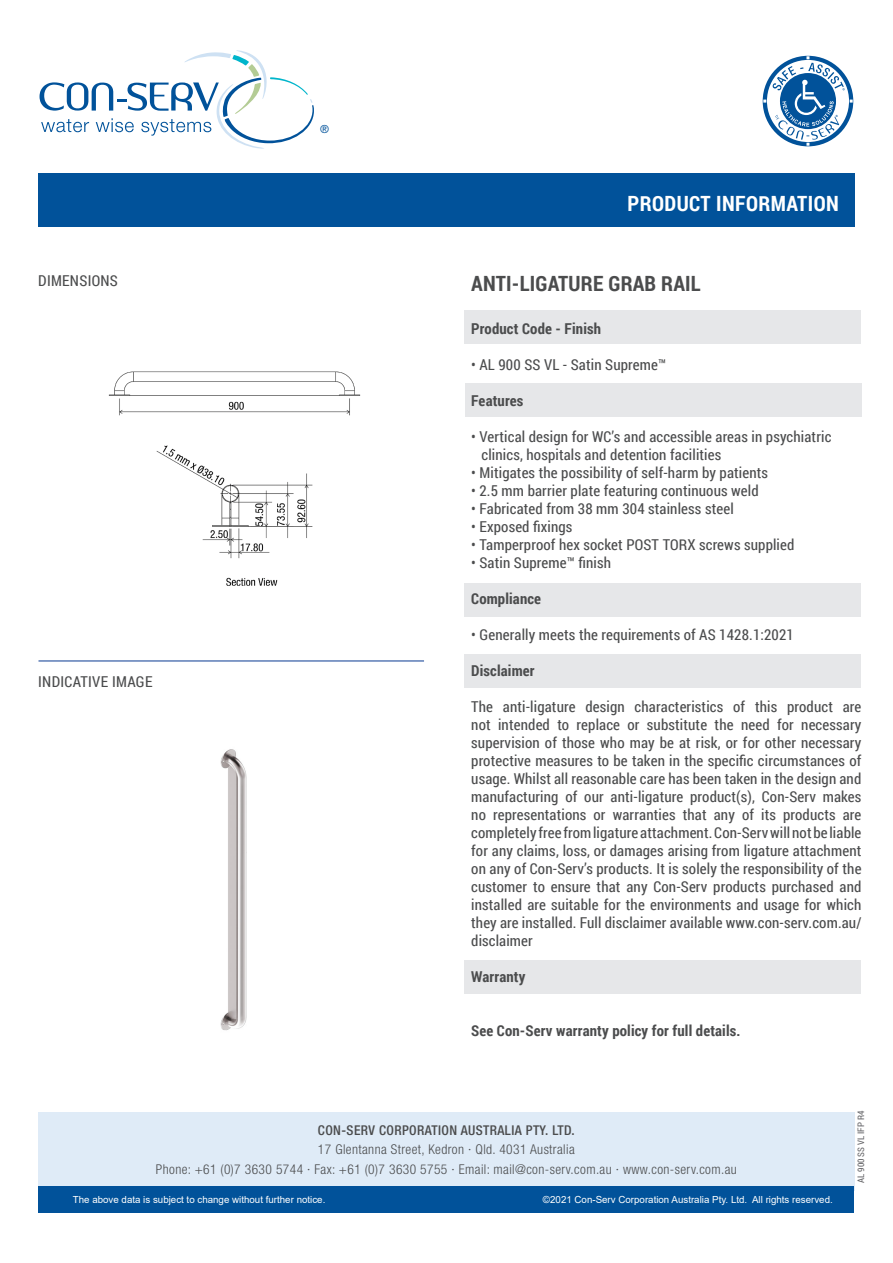
<style>
.page{position:relative;width:893px;height:1263px;background:#fff}
.page>*{position:absolute;margin:0;border:0;box-sizing:border-box;transform-origin:0 0}
.t1{font:700 21px "Roboto Condensed";letter-spacing:.01em;color:#4b4c4d}
.t2{font:700 21px "Roboto Condensed";letter-spacing:.02em;color:#fff}
.t3{font:15px/18px "Roboto Condensed";letter-spacing:.01em;color:#4b4c4d;text-align:justify}
.t4{font:700 15px "Roboto Condensed";letter-spacing:.01em;color:#4b4c4d}
.t5{font:300 condensed 13.5px/19.5px "Helvetica Neue";letter-spacing:.03em;color:#4b4c4d;text-align:center}
.t6{font:500 condensed 13.5px "Helvetica Neue";letter-spacing:.03em;color:#4b4c4d}
.t7{font:condensed 11.25px "Helvetica Neue";color:#01529a}
.t8{font:9.75px "Arial";color:#fff}
.t9{font:9px "Roboto Condensed";color:#636366}
</style>
<div class="page">
<svg style="left:40px;top:50px;width:274px;height:99px"></svg>
<div style="left:38px;top:1112px;width:817px;height:78px;background:#dfebf7"></div>
<div style="left:38px;top:1186px;width:816px;height:27px;background:#01529a"></div>
<svg style="left:763px;top:56px;width:90px;height:90px"></svg>
<div style="left:465px;top:654px;width:396px;height:33px;background:#e6e7e9"></div>
<div style="left:465px;top:960px;width:396px;height:33px;background:#e6e7e9"></div>
<div style="left:465px;top:384px;width:396px;height:33px;background:#e6e7e9"></div>
<div style="left:465px;top:311px;width:396px;height:33px;background:#e6e7e9"></div>
<div style="left:465px;top:583px;width:396px;height:33px;background:#e6e7e9"></div>
<div style="left:39px;top:173px;width:816px;height:53px;background:#01529a"></div>
<hr style="left:39px;top:660px;width:385px;height:2px;background:#5a7bb6">
<img style="left:108px;top:371px;width:253px;height:215px">
<img style="left:220px;top:749px;width:27px;height:282px">
<p class="t3" style="left:38px;top:271px;width:81px">DIMENSIONS</p>
<p class="t3" style="left:38px;top:672px;width:116px">INDICATIVE IMAGE</p>
<p class="t7" style="left:320px;top:123px;width:10px">®</p>
<p class="t2" style="left:628px;top:189px;width:213px">PRODUCT INFORMATION</p>
<p class="t1" style="left:471px;top:268px;width:231px">ANTI-LIGATURE GRAB RAIL</p>
<p class="t4" style="left:471px;top:318px;width:131px">Product Code - Finish</p>
<p class="t3" style="left:471px;top:355px;width:196px">• AL 900 SS VL - Satin Supreme™</p>
<p class="t4" style="left:471px;top:390px;width:54px">Features</p>
<p class="t3" style="left:471px;top:427px;width:362px">• Vertical design for WC’s and accessible areas in psychiatric</p>
<p class="t3" style="left:481px;top:445px;width:241px">clinics, hospitals and detention facilities</p>
<p class="t3" style="left:471px;top:463px;width:298px">• Mitigates the possibility of self-harm by patients</p>
<p class="t3" style="left:471px;top:481px;width:289px">• 2.5 mm barrier plate featuring continuous weld</p>
<p class="t3" style="left:471px;top:499px;width:264px">• Fabricated from 38 mm 304 stainless steel</p>
<p class="t3" style="left:471px;top:517px;width:103px">• Exposed fixings</p>
<p class="t3" style="left:471px;top:535px;width:325px">• Tamperproof hex socket POST TORX screws supplied</p>
<p class="t3" style="left:471px;top:553px;width:141px">• Satin Supreme™ finish</p>
<p class="t4" style="left:471px;top:588px;width:71px">Compliance</p>
<p class="t3" style="left:471px;top:625px;width:324px">• Generally meets the requirements of AS 1428.1:2021</p>
<p class="t4" style="left:471px;top:660px;width:65px">Disclaimer</p>
<p class="t3" style="left:471px;top:697px;width:392px">The anti-ligature design characteristics of this product are not intended to replace or substitute the need for necessary supervision of those who may be at risk, or for other necessary protective measures to be taken in the specific circumstances of usage. Whilst all reasonable care has been taken in the design and manufacturing of our anti-ligature product(s), Con-Serv makes no representations or warranties that any of its products are completely free from ligature attachment. Con-Serv will not be liable for any claims, loss, or damages arising from ligature attachment on any of Con-Serv’s products. It is solely the responsibility of the customer to ensure that any Con-Serv products purchased and installed are suitable for the environments and usage for which they are installed. Full disclaimer available www.con-serv.com.au/ disclaimer</p>
<p class="t4" style="left:471px;top:966px;width:56px">Warranty</p>
<p class="t4" style="left:471px;top:1020px;width:271px">See Con-Serv warranty policy for full details.</p>
<p class="t6" style="left:318px;top:1122px;width:258px">CON-SERV CORPORATION AUSTRALIA PTY. LTD.</p>
<p class="t5" style="left:156px;top:1139px;width:582px">17 Glentanna Street, Kedron · Qld. 4031 Australia<br>Phone: +61 (0)7 3630 5744 · Fax: +61 (0)7 3630 5755 · Email: mail@con-serv.com.au · www.con-serv.com.au</p>
<p class="t8" style="left:73px;top:1193px;width:254px">The above data is subject to change without further notice.</p>
<p class="t8" style="left:543px;top:1193px;width:291px">©2021 Con-Serv Corporation Australia Pty. Ltd. All rights reserved.</p>
<p class="t9" style="left:855px;top:1183px;width:74px;rotate:-90deg">AL 900 SS VL IFP R4</p>
</div>
